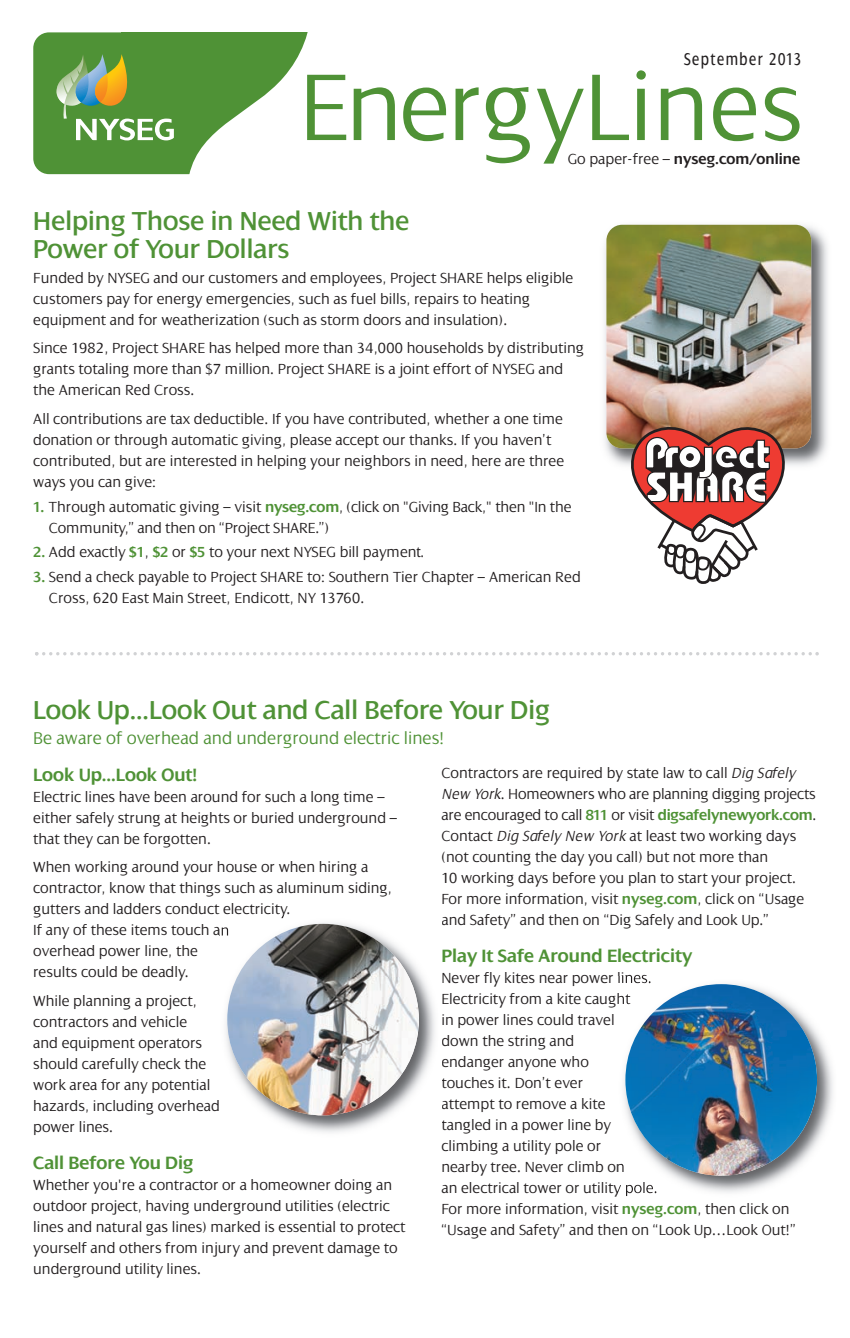
<style>
.page{position:relative;width:850px;height:1338px;background:#fff}
.page>*{position:absolute;margin:0;border:0;box-sizing:border-box;transform-origin:0 0}
.t1{font:300 102.02px "Dialog";color:#4f9236}
.t2{font:28px/28px "Dialog";color:#4f9236}
.t3{font:600 19.25px "Dialog";color:#4f9236}
.t4{font:300 18.38px "Dialog";color:#4f9236}
.t5{font:condensed 18.38px "Dialog";letter-spacing:.08em;color:#231f20}
.t6{font:300 15.75px/21px "Dialog";color:#231f20}
.t7{font:600 15.75px "Dialog";color:#231f20}
.s1{font-weight:300}
.s2{font-weight:600;color:#4f9236}
.s3{font-weight:400;font-stretch:condensed}
.s4{font-style:italic}
</style>
<div class="page">
<div style="left:33px;top:32px;width:263px;height:142px;background:#4f9236;border-radius:16px"></div>
<svg style="left:56px;top:54px;width:118px;height:86px"></svg>
<svg style="left:189px;top:32px;width:119px;height:143px"></svg>
<svg style="left:35px;top:652px;width:783px;height:3px"></svg>
<img style="left:604px;top:224px;width:224px;height:242px">
<img style="left:606px;top:225px;width:205px;height:223px;border-radius:16px">
<svg style="left:629px;top:426px;width:164px;height:158px"></svg>
<img style="left:219px;top:916px;width:216px;height:217px">
<img style="left:227px;top:924px;width:192px;height:191px;border-radius:50%">
<img style="left:617px;top:976px;width:216px;height:220px">
<img style="left:625px;top:984px;width:192px;height:192px;border-radius:50%">
<p class="t5" style="left:684px;top:48px;width:119px">September 2013</p>
<h1 class="t1" style="left:299px;top:45px;width:505px">EnergyLines</h1>
<p class="t7" style="left:568px;top:149px;width:234px"><span class="s1">Go paper-free –</span> nyseg.com/online</p>
<h2 class="t2" style="left:33px;top:206px;width:377px">Helping Those in Need With the<br>Power of Your Dollars</h2>
<p class="t6" style="left:33px;top:267px;width:541px">Funded by NYSEG and our customers and employees, Project SHARE helps eligible customers pay for energy emergencies, such as fuel bills, repairs to heating equipment and for weatherization (such as storm doors and insulation).</p>
<p class="t6" style="left:33px;top:337px;width:552px">Since 1982, Project SHARE has helped more than 34,000 households by distributing grants totaling more than $7 million. Project SHARE is a joint effort of NYSEG and the American Red Cross.</p>
<p class="t6" style="left:33px;top:408px;width:532px">All contributions are tax deductible. If you have contributed, whether a one time donation or through automatic giving, please accept our thanks. If you haven’t contributed, but are interested in helping your neighbors in need, here are three ways you can give:</p>
<p class="t6" style="left:49px;top:496px;width:524px;text-indent:-16px"><span class="s2">1.</span> Through automatic giving – visit <span class="s2">nyseg.com</span>, (click on "Giving Back," then "In the<br>Community,” and then on “Project SHARE.”)</p>
<p class="t6" style="left:33px;top:541px;width:392px"><span class="s2">2.</span> Add exactly <span class="s2">$1</span>, <span class="s2">$2</span> or <span class="s2">$5</span> to your next NYSEG bill paymen<span class="s3">t.</span></p>
<p class="t6" style="left:49px;top:566px;width:533px;text-indent:-16px"><span class="s2">3.</span> Send a check payable to Project SHARE to: Southern Tier Chapter – American Red<br>Cross, 620 East Main Street, Endicott, NY 13760.</p>
<h2 class="t2" style="left:33px;top:696px;width:518px">Look Up...Look Out and Call Before Your Dig</h2>
<p class="t4" style="left:33px;top:727px;width:412px">Be aware of overhead and underground electric lines!</p>
<p class="t3" style="left:33px;top:763px;width:165px">Look Up...Look Out!</p>
<p class="t6" style="left:33px;top:786px;width:365px">Electric lines have been around for such a long time – either safely strung at heights or buried underground – that they can be forgotten.</p>
<p class="t6" style="left:33px;top:857px;width:360px">When working around your house or when hiring a contractor, know that things such as aluminum siding, gutters and ladders conduct electricity.<br>If any of these items touch an<br>overhead power line, the<br>results could be deadly.</p>
<p class="t6" style="left:33px;top:990px;width:188px">While planning a project, contractors and vehicle<br>and equipment operators should carefully check the work area for any potential hazards, including overhead power lines.</p>
<p class="t3" style="left:33px;top:1151px;width:161px">Call Before You Dig</p>
<p class="t6" style="left:33px;top:1174px;width:374px">Whether you're a contractor or a homeowner doing an outdoor project, having underground utilities (electric lines and natural gas lines) marked is essential to protect yourself and others from injury and prevent damage to underground utility lines.</p>
<p class="t6" style="left:441px;top:762px;width:377px">Contractors are required by state law to call <span class="s4">Dig Safely New York</span>. Homeowners who are planning digging projects are encouraged to call <span class="s2">811</span> or visit <span class="s2">digsafelynewyork.com</span>.<br>Contact <span class="s4">Dig Safely New York</span> at least two working days (not counting the day you call) but not more than<br>10 working days before you plan to start your project.<br>For more information, visit <span class="s2">nyseg.com</span>, click on “Usage and Safety” and then on “Dig Safely and Look Up.”</p>
<p class="t3" style="left:441px;top:944px;width:252px">Play It Safe Around Electricity</p>
<p class="t6" style="left:441px;top:967px;width:356px">Never fly kites near power lines.<br>Electricity from a kite caught<br>in power lines could travel<br>down the string and<br>endanger anyone who<br>touches it. Don’t ever<br>attempt to remove a kite<br>tangled in a power line by<br>climbing a utility pole or<br>nearby tree. Never climb on<br>an electrical tower or utility pole.<br>For more information, visit <span class="s2">nyseg.com</span>, then click on “Usage and Safety” and then on “Look Up…Look Out!”</p>
</div>
